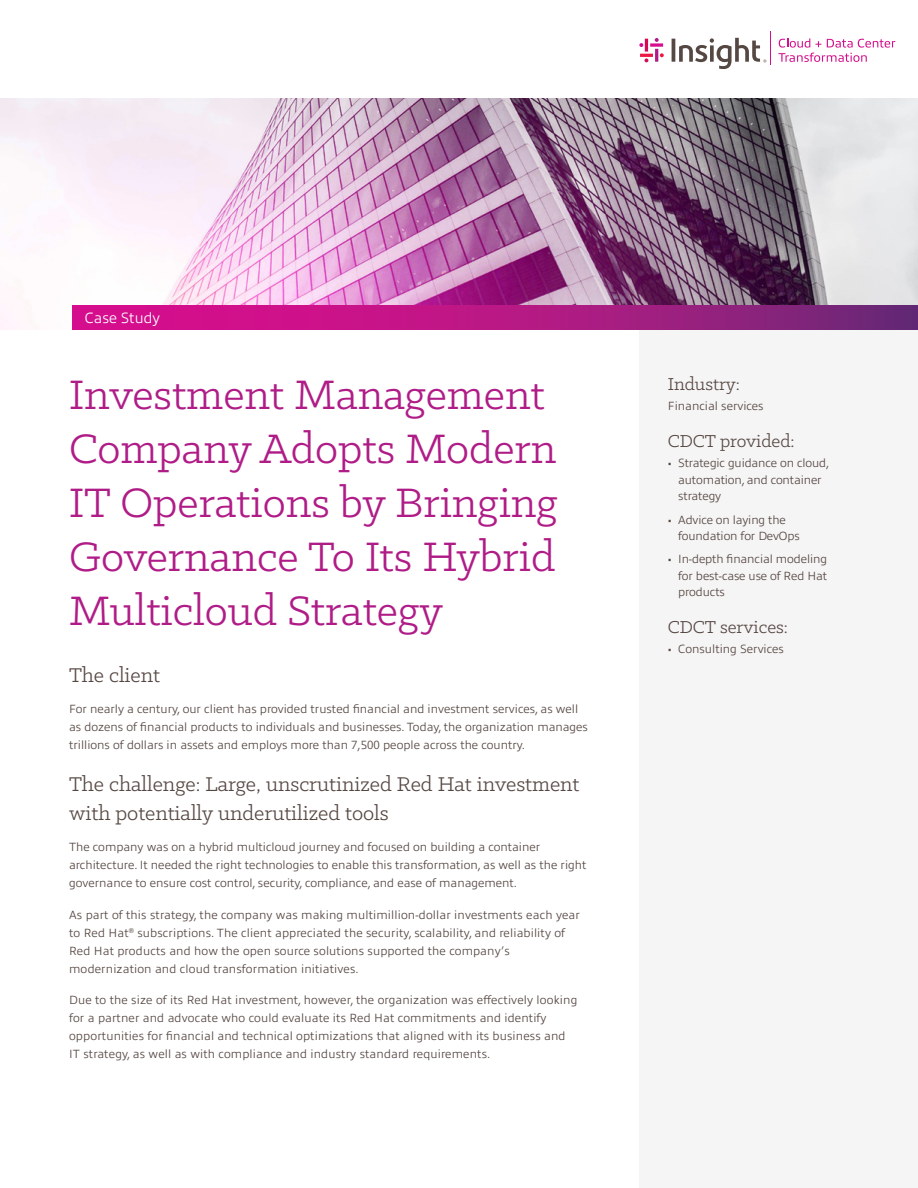
<style>
.page{position:relative;width:918px;height:1188px;background:#fff}
.page>*{position:absolute;margin:0;border:0;box-sizing:border-box;transform-origin:0 0}
.t1{font:46.5px/54px "Klinic Slab";color:#b01c87}
.t2{font:22.5px/28.5px "Klinic Slab";color:#554742}
.t3{font:19.5px "Klinic Slab";color:#554742}
.t4{font:300 15px "Allumi Pro";color:#fff}
.t5{font:300 12px/18px "Allumi Pro";color:#554742}
</style>
<div class="page">
<div style="left:639px;top:305px;width:279px;height:883px;background:#f6f5f5"></div>
<img style="left:0;top:98px;width:918px;height:232px">
<svg style="left:72px;top:305px;width:846px;height:25px;background:#af1983"></svg>
<hr style="left:770px;top:31px;width:1px;height:34px;background:#d40e8c">
<svg style="left:778px;top:38px;width:117px;height:24px"></svg>
<svg style="left:639px;top:38px;width:25px;height:24px"></svg>
<svg style="left:672px;top:38px;width:94px;height:31px"></svg>
<p class="t4" style="left:85px;top:307px;width:77px">Case Study</p>
<h1 class="t1" style="left:69px;top:366px;width:490px">Investment Management<br>Company Adopts Modern<br>IT Operations by Bringing<br>Governance To Its Hybrid<br>Multicloud Strategy</h1>
<h2 class="t2" style="left:69px;top:660px;width:92px">The client</h2>
<p class="t5" style="left:69px;top:699px;width:520px">For nearly a century, our client has provided trusted financial and investment services, as well as dozens of financial products to individuals and businesses. Today, the organization manages trillions of dollars in assets and employs more than 7,500 people across the country.</p>
<h2 class="t2" style="left:69px;top:769px;width:512px">The challenge: Large, unscrutinized Red Hat investment with potentially underutilized tools</h2>
<p class="t5" style="left:69px;top:837px;width:519px">The company was on a hybrid multicloud journey and focused on building a container architecture. It needed the right technologies to enable this transformation, as well as the right governance to ensure cost control, security, compliance, and ease of management.</p>
<p class="t5" style="left:69px;top:905px;width:512px">As part of this strategy, the company was making multimillion-dollar investments each year to Red Hat<sup>®</sup> subscriptions. The client appreciated the security, scalability, and reliability of Red Hat products and how the open source solutions supported the company’s modernization and cloud transformation initiatives.</p>
<p class="t5" style="left:69px;top:990px;width:510px">Due to the size of its Red Hat investment, however, the organization was effectively looking for a partner and advocate who could evaluate its Red Hat commitments and identify opportunities for financial and technical optimizations that aligned with its business and IT strategy, as well as with compliance and industry standard requirements.</p>
<h3 class="t3" style="left:668px;top:372px;width:74px">Industry:</h3>
<p class="t5" style="left:668px;top:396px;width:98px">Financial services</p>
<h3 class="t3" style="left:668px;top:429px;width:128px">CDCT provided:</h3>
<p class="t5" style="left:678px;top:454px;width:153px;line-height:16.5px;text-indent:-10px">• Strategic guidance on cloud, automation, and container strategy</p>
<p class="t5" style="left:678px;top:510px;width:123px;line-height:16.5px;text-indent:-10px">• Advice on laying the foundation for DevOps</p>
<p class="t5" style="left:678px;top:550px;width:151px;line-height:16.5px;text-align:justify;text-indent:-10px">• In-depth financial modeling for best-case use of Red Hat products</p>
<h3 class="t3" style="left:668px;top:615px;width:122px">CDCT services:</h3>
<p class="t5" style="left:668px;top:639px;width:118px">• Consulting Services</p>
</div>
